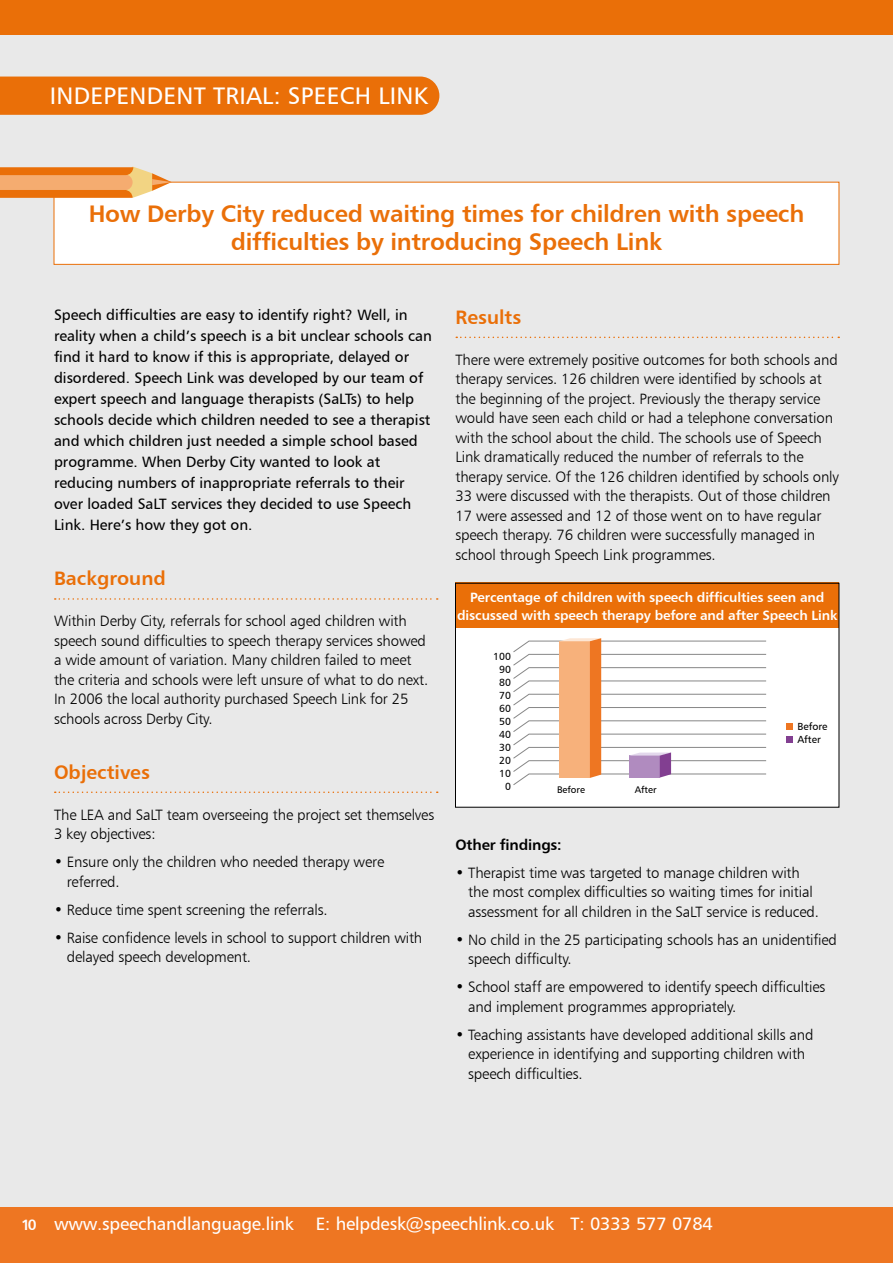
<style>
.page{position:relative;width:893px;height:1263px;background:#e9e9e9}
.page>*{position:absolute;margin:0;border:0;box-sizing:border-box;transform-origin:0 0}
.t1{font:24px/28.5px "Humanist 777 BT Bold B";letter-spacing:-.01em;color:#ea6f08;text-align:center}
.t2{font:24px "Humanist 777 BT Roman B";letter-spacing:.01em;color:#fff}
.t3{font:19.5px "Humanist 777 BT Bold B";color:#ea6f08}
.t4{font:18px "Humanist 777 BT Roman B";letter-spacing:-.01em;color:#fff}
.t5{font:15px/19.5px "Humanist 777 BT Light B";letter-spacing:-.01em;color:#000}
.t6{font:15px/21px "Humanist 777 BT Roman B";color:#000}
.t7{font:15px "Humanist 777 BT Bold B";letter-spacing:-.01em;color:#000}
.t8{font:13.5px/18px "Humanist 777 BT Bold B";letter-spacing:-.01em;color:#fff;text-align:center}
.t9{font:10.35px/13px "Humanist 777 BT Roman B";color:#000;text-align:right}
.t10{font:9.6px "Humanist 777 BT Roman B";color:#000}
.s1{font-family:"Humanist 777 BT Bold B";font-size:15px}
</style>
<div class="page">
<div style="left:54px;top:182px;width:785px;height:83px;background:#fff;border:1px solid #ea6f08"></div>
<svg style="left:0;top:167px;width:172px;height:31px;background:#f09f56"></svg>
<svg style="left:55px;top:598px;width:383px;height:2px"></svg>
<svg style="left:55px;top:791px;width:383px;height:2px"></svg>
<svg style="left:456px;top:337px;width:383px;height:1px"></svg>
<div style="left:455px;top:583px;width:384px;height:224px;background:#fff"></div>
<svg style="left:513px;top:638px;width:254px;height:147px"></svg>
<div style="left:786px;top:723px;width:7px;height:7px;background:#ee7622"></div>
<div style="left:786px;top:736px;width:7px;height:7px;background:#823f91"></div>
<div style="left:455px;top:583px;width:384px;height:45px;background:#ea6f08"></div>
<div style="left:0;top:77px;width:439px;height:38px;background:#ea6f08"></div>
<div style="left:0;top:0;width:893px;height:34px;background:#ea6f08"></div>
<div style="left:0;top:1208px;width:893px;height:55px;background:#ee7622"></div>
<h1 class="t2" style="left:50px;top:81px;width:379px">INDEPENDENT TRIAL: SPEECH LINK</h1>
<h1 class="t1" style="left:89px;top:199px;width:717px">How Derby City reduced waiting times for children with speech difficulties by introducing Speech Link</h1>
<p class="t6" style="left:54px;top:304px;width:379px">Speech difficulties are easy to identify right? Well, in reality when a child’s speech is a bit unclear schools can find it hard to know if this is appropriate, delayed or disordered. Speech Link was developed by our team of expert speech and language therapists (SaLTs) to help schools decide which children needed to see a therapist and which children just needed a simple school based programme. When Derby City wanted to look at reducing numbers of inappropriate referrals to their over loaded SaLT services they decided to use Speech Link. Here’s how they got on.</p>
<h2 class="t3" style="left:54px;top:566px;width:113px">Background</h2>
<p class="t5" style="left:54px;top:611px;width:376px">Within Derby City, referrals for school aged children with speech sound difficulties to speech therapy services showed a wide amount of variation. Many children failed to meet the criteria and schools were left unsure of what to do next.<br>In 2006 the local authority purchased Speech Link for 25 schools across Derby City.</p>
<h2 class="t3" style="left:54px;top:760px;width:97px">Objectives</h2>
<p class="t5" style="left:54px;top:804px;width:382px">The LEA and SaLT team overseeing the project set themselves<br>3 key objectives:</p>
<p class="t5" style="left:67px;top:852px;width:319px;text-indent:-13px">• Ensure only the children who needed therapy were referred.</p>
<p class="t5" style="left:54px;top:899px;width:275px">• Reduce time spent screening the referrals.</p>
<p class="t5" style="left:67px;top:927px;width:357px;text-indent:-13px">• Raise confidence levels in school to support children with delayed speech development.</p>
<h2 class="t3" style="left:455px;top:305px;width:67px">Results</h2>
<p class="t5" style="left:455px;top:349px;width:385px">There were extremely positive outcomes for both schools and therapy services. 126 children were identified by schools at the beginning of the project. Previously the therapy service would have seen each child or had a telephone conversation with the school about the child. The schools use of Speech Link dramatically reduced the number of referrals to the therapy service. Of the 126 children identified by schools only 33 were discussed with the therapists. Out of those children 17 were assessed and 12 of those went on to have regular speech therapy. 76 children were successfully managed in school through Speech Link programmes.</p>
<p class="t8" style="left:457px;top:587px;width:382px">Percentage of children with speech difficulties seen and discussed with speech therapy before and after Speech Link</p>
<p class="t9" style="left:493px;top:649px;width:19px">100<br>90<br>80<br>70<br>60<br>50<br>40<br>30<br>20<br>10<br>0</p>
<p class="t10" style="left:557px;top:784px;width:29px">Before</p>
<p class="t10" style="left:635px;top:784px;width:23px">After</p>
<p class="t9" style="left:797px;top:720px;width:31px;text-align:left">Before<br>After</p>
<p class="t7" style="left:455px;top:835px;width:108px">Other findings:</p>
<p class="t5" style="left:468px;top:862px;width:352px;text-indent:-13px">• Therapist time was targeted to manage children with the most complex difficulties so waiting times for initial assessment for all children in the SaLT service is reduced.</p>
<p class="t5" style="left:468px;top:929px;width:370px;text-indent:-13px">• No child in the 25 participating schools has an unidentified speech difficulty.</p>
<p class="t5" style="left:468px;top:977px;width:359px;text-indent:-13px">• School staff are empowered to identify speech difficulties and implement programmes appropriately.</p>
<p class="t5" style="left:468px;top:1024px;width:347px;text-indent:-13px">• Teaching assistants have developed additional skills and experience in identifying and supporting children with speech difficulties.</p>
<p class="t4" style="left:21px;top:1212px;width:693px"><span class="s1">10</span> www.speechandlanguage.link E: helpdesk@speechlink.co.uk T: 0333 577 0784</p>
</div>
